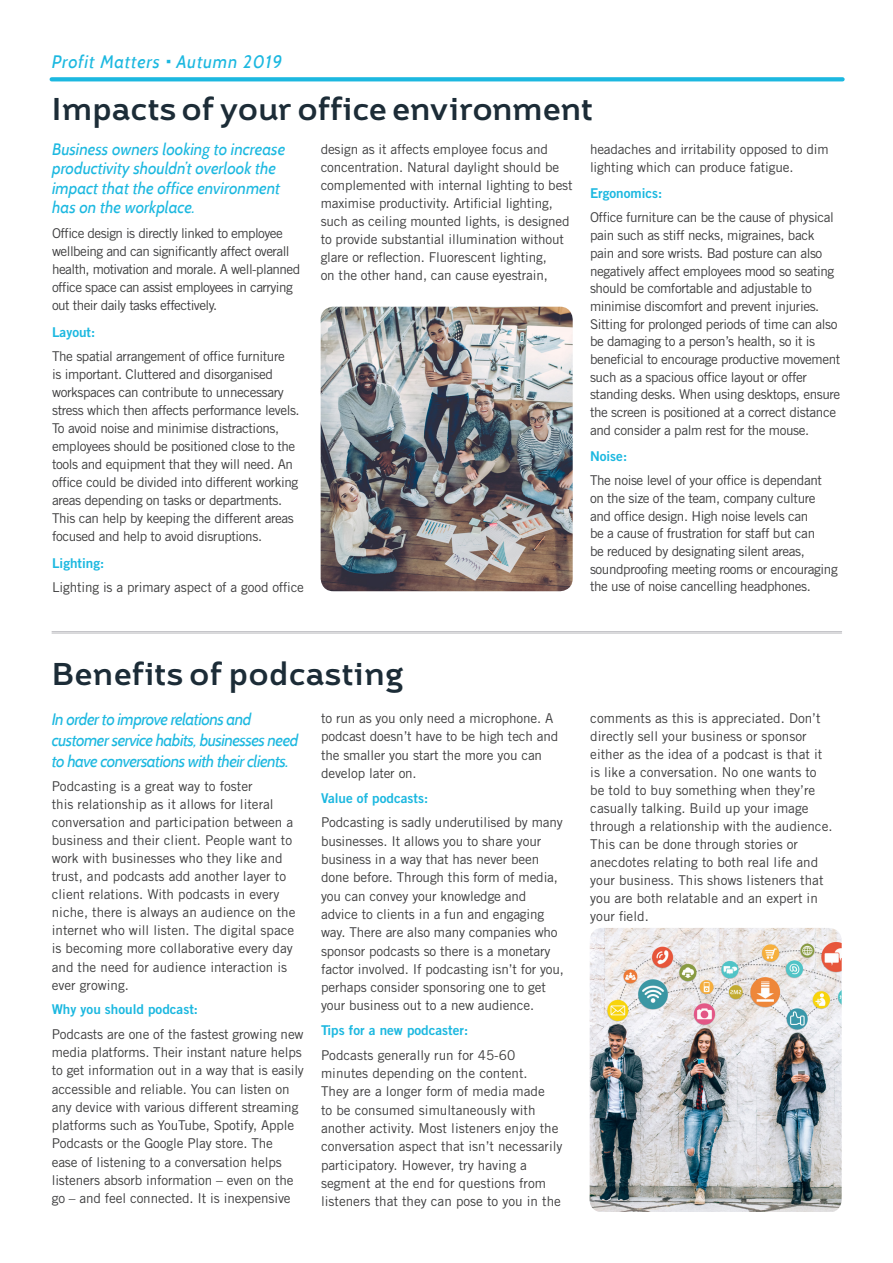
<style>
.page{position:relative;width:893px;height:1263px;background:#fff}
.page>*{position:absolute;margin:0;border:0;box-sizing:border-box;transform-origin:0 0}
.Body_Text{font:700 31.5px "Brisko Sans";letter-spacing:.01em;color:#1c2c37}
.t1{font:italic 18px "Cabin";letter-spacing:.045em;color:#1cb8e0}
.Body_Text-2{font:italic 16.5px/19.5px "Cabin";letter-spacing:-.005em;color:#1cb8e0}
.Body_Text-3{font:italic 16.5px/21px "Cabin";letter-spacing:-.03em;color:#1cb8e0}
.t2{font:13.5px/18.3px "Trade Gothic LT Std";letter-spacing:-.01em;color:#3e3e3f}
.t3{font:13.5px/17.7px "Trade Gothic LT Std";letter-spacing:-.03em;color:#3e3e3f}
.t4{font:13.5px/18px "Trade Gothic LT Std";letter-spacing:-.04em;color:#3e3e3f}
.t5{font:13.5px "Trade Gothic LT Std Bd 2";color:#1cb8e0}
</style>
<div class="page">
<svg style="left:52px;top:77px;width:791px;height:4px;background:#27bbe1"></svg>
<img style="left:321px;top:307px;width:252px;height:284px">
<hr style="left:52px;top:633px;width:790px;height:1px;background:#bbbbc0">
<hr style="left:52px;top:631px;width:790px;height:1px;background:#bbbbc0">
<img style="left:590px;top:928px;width:252px;height:284px">
<p class="t1" style="left:52px;top:51px;width:232px">Profit Matters Autumn 2019</p>
<p class="Body_Text" style="left:52px;top:89px;width:542px">Impacts of your office environment</p>
<p class="Body_Text-2" style="left:52px;top:139px;width:235px">Business owners looking to increase productivity shouldn’t overlook the impact that the office environment has on the workplace.</p>
<p class="t4" style="left:52px;top:224px;width:250px">Office design is directly linked to employee wellbeing and can significantly affect overall health, motivation and morale. A well-planned office space can assist employees in carrying out their daily tasks effectively.</p>
<p class="t5" style="left:52px;top:324px;width:45px">Layout:</p>
<p class="t3" style="left:52px;top:347px;width:249px">The spatial arrangement of office furniture<br>is important. Cluttered and disorganised workspaces can contribute to unnecessary stress which then affects performance levels.<br>To avoid noise and minimise distractions, employees should be positioned close to the tools and equipment that they will need. An office could be divided into different working areas depending on tasks or departments.<br>This can help by keeping the different areas focused and help to avoid disruptions.</p>
<p class="t5" style="left:52px;top:555px;width:54px">Lighting:</p>
<p class="t2" style="left:52px;top:578px;width:253px">Lighting is a primary aspect of a good office</p>
<p class="t2" style="left:321px;top:140px;width:253px">design as it affects employee focus and concentration. Natural daylight should be complemented with internal lighting to best maximise productivity. Artificial lighting, such as ceiling mounted lights, is designed to provide substantial illumination without glare or reflection. Fluorescent lighting,<br>on the other hand, can cause eyestrain,</p>
<p class="t2" style="left:590px;top:141px;width:240px;line-height:17.7px">headaches and irritability opposed to dim lighting which can produce fatigue.</p>
<p class="t5" style="left:590px;top:185px;width:74px">Ergonomics:</p>
<p class="t3" style="left:590px;top:209px;width:252px">Office furniture can be the cause of physical pain such as stiff necks, migraines, back pain and sore wrists. Bad posture can also negatively affect employees mood so seating should be comfortable and adjustable to minimise discomfort and prevent injuries.<br>Sitting for prolonged periods of time can also be damaging to a person’s health, so it is beneficial to encourage productive movement such as a spacious office layout or offer standing desks. When using desktops, ensure the screen is positioned at a correct distance and consider a palm rest for the mouse.</p>
<p class="t5" style="left:590px;top:448px;width:39px">Noise:</p>
<p class="t3" style="left:590px;top:471px;width:249px">The noise level of your office is dependant on the size of the team, company culture and office design. High noise levels can<br>be a cause of frustration for staff but can<br>be reduced by designating silent areas, soundproofing meeting rooms or encouraging the use of noise cancelling headphones.</p>
<p class="Body_Text" style="left:52px;top:654px;width:354px">Benefits of podcasting</p>
<p class="t2" style="left:321px;top:709px;width:239px">to run as you only need a microphone. A podcast doesn’t have to be high tech and the smaller you start the more you can develop later on.</p>
<p class="t5" style="left:321px;top:789px;width:109px">Value of podcasts:</p>
<p class="t2" style="left:321px;top:813px;width:244px">Podcasting is sadly underutilised by many businesses. It allows you to share your business in a way that has never been done before. Through this form of media, you can convey your knowledge and advice to clients in a fun and engaging way. There are also many companies who sponsor podcasts so there is a monetary factor involved. If podcasting isn’t for you, perhaps consider sponsoring one to get your business out to a new audience.</p>
<p class="t5" style="left:321px;top:1022px;width:149px">Tips for a new podcaster:</p>
<p class="t2" style="left:321px;top:1046px;width:243px">Podcasts generally run for 45-60 minutes depending on the content.<br>They are a longer form of media made<br>to be consumed simultaneously with another activity. Most listeners enjoy the conversation aspect that isn’t necessarily participatory. However, try having a segment at the end for questions from listeners that they can pose to you in the</p>
<p class="Body_Text-3" style="left:52px;top:708px;width:248px">In order to improve relations and customer service habits, businesses need to have conversations with their clients.</p>
<p class="t2" style="left:52px;top:777px;width:245px">Podcasting is a great way to foster<br>this relationship as it allows for literal conversation and participation between a business and their client. People want to work with businesses who they like and trust, and podcasts add another layer to client relations. With podcasts in every niche, there is always an audience on the internet who will listen. The digital space is becoming more collaborative every day and the need for audience interaction is ever growing.</p>
<p class="t5" style="left:52px;top:1001px;width:148px">Why you should podcast:</p>
<p class="t2" style="left:52px;top:1025px;width:254px">Podcasts are one of the fastest growing new media platforms. Their instant nature helps to get information out in a way that is easily accessible and reliable. You can listen on any device with various different streaming platforms such as YouTube, Spotify, Apple Podcasts or the Google Play store. The<br>ease of listening to a conversation helps listeners absorb information – even on the go – and feel connected. It is inexpensive</p>
<p class="t2" style="left:590px;top:709px;width:244px">comments as this is appreciated. Don’t directly sell your business or sponsor either as the idea of a podcast is that it is like a conversation. No one wants to be told to buy something when they’re casually talking. Build up your image through a relationship with the audience.<br>This can be done through stories or anecdotes relating to both real life and your business. This shows listeners that you are both relatable and an expert in your field.</p>
</div>
